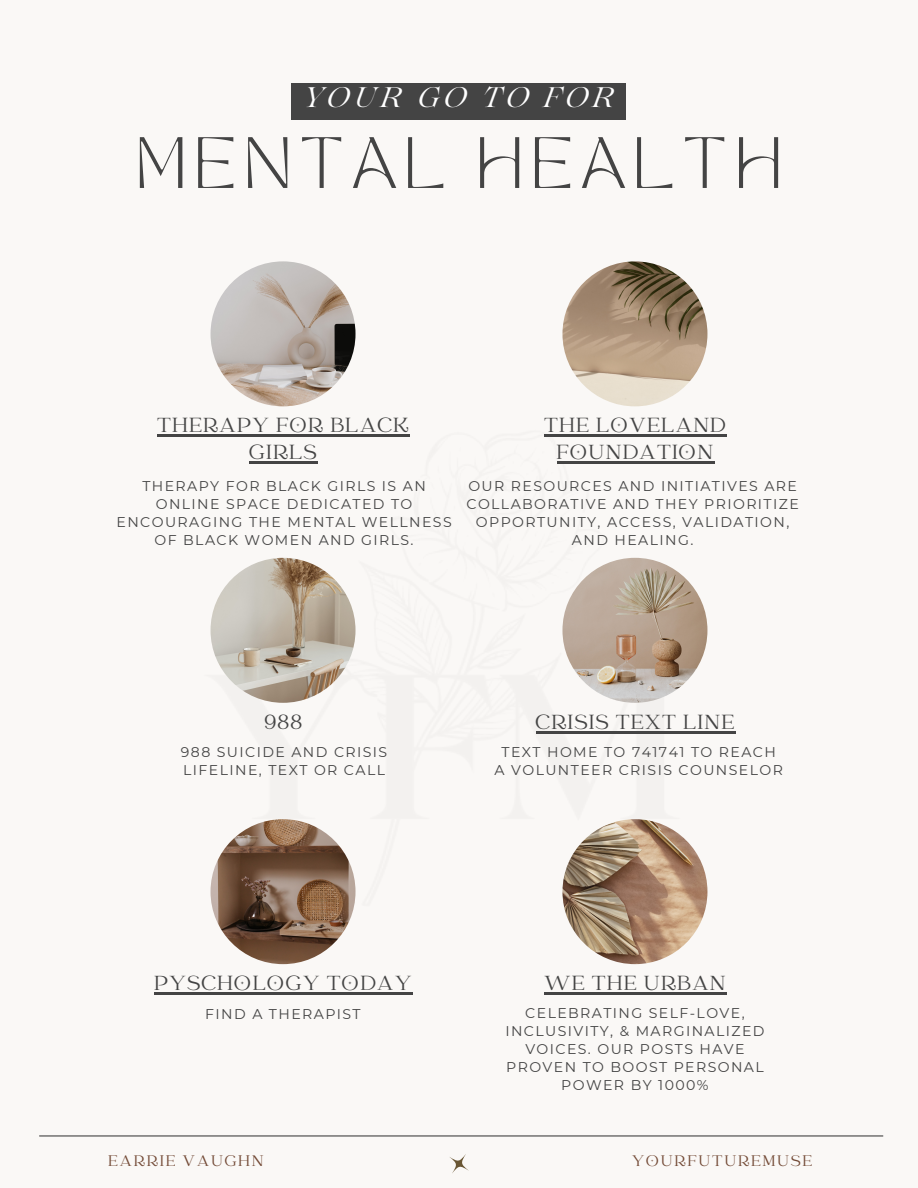
<style>
.page{position:relative;width:918px;height:1188px;background:#faf8f6}
.page>*{position:absolute;margin:0;border:0;box-sizing:border-box;transform-origin:0 0}
.t1{font:50.85px "TAN MONCHERI Regular";letter-spacing:.15em;color:#444}
.t2{font:italic 28.2px "Lovelace";letter-spacing:.15em;color:#fff}
.t3{font:22.5px/27px "Catchy Mager";letter-spacing:.05em;color:#444;text-align:center}
.t4{font:16.95px "Catchy Mager";letter-spacing:.1em;color:#724935}
.t5{font:14.1px/18px "Montserrat";letter-spacing:.1em;color:#444;text-align:center}
</style>
<div class="page">
<svg style="left:449px;top:1154px;width:20px;height:19px"></svg>
<hr style="left:40px;top:1135px;width:843px;height:2px;background:#444">
<img style="left:211px;top:261px;width:145px;height:145px;border-radius:50%">
<img style="left:211px;top:558px;width:145px;height:145px;border-radius:50%">
<img style="left:211px;top:819px;width:145px;height:145px;border-radius:50%">
<img style="left:562px;top:261px;width:145px;height:145px;border-radius:50%">
<img style="left:562px;top:558px;width:145px;height:145px;border-radius:50%">
<img style="left:562px;top:819px;width:145px;height:145px;border-radius:50%">
<div style="left:292px;top:83px;width:334px;height:36px;background:#444"></div>
<hr style="left:157px;top:435px;width:253px;height:2px;background:#444">
<hr style="left:249px;top:462px;width:69px;height:2px;background:#444">
<hr style="left:154px;top:992px;width:259px;height:3px;background:#444">
<hr style="left:544px;top:435px;width:183px;height:2px;background:#444">
<hr style="left:557px;top:462px;width:157px;height:2px;background:#444">
<hr style="left:536px;top:731px;width:199px;height:2px;background:#444">
<hr style="left:544px;top:992px;width:183px;height:3px;background:#444">
<p class="t2" style="left:303px;top:88px;width:313px">YOUR GO TO FOR</p>
<p class="t1" style="left:136px;top:136px;width:648px">MENTAL HEALTH</p>
<p class="t3" style="left:157px;top:414px;width:253px">THERAPY FOR BLACK<br>GIRLS</p>
<p class="t5" style="left:117px;top:477px;width:337px">THERAPY FOR BLACK GIRLS IS AN<br>ONLINE SPACE DEDICATED TO<br>ENCOURAGING THE MENTAL WELLNESS<br>OF BLACK WOMEN AND GIRLS.</p>
<p class="t3" style="left:544px;top:414px;width:183px">THE LOVELAND<br>FOUNDATION</p>
<p class="t5" style="left:466px;top:477px;width:334px">OUR RESOURCES AND INITIATIVES ARE<br>COLLABORATIVE AND THEY PRIORITIZE<br>OPPORTUNITY, ACCESS, VALIDATION,<br>AND HEALING.</p>
<p class="t3" style="left:264px;top:710px;width:40px">988</p>
<p class="t5" style="left:181px;top:743px;width:208px;text-align:left">988 SUICIDE AND CRISIS<br>LIFELINE, TEXT OR CALL</p>
<p class="t3" style="left:536px;top:710px;width:200px">CRISIS TEXT LINE</p>
<p class="t5" style="left:495px;top:743px;width:290px">TEXT HOME TO 741741 TO REACH<br>A VOLUNTEER CRISIS COUNSELOR</p>
<p class="t3" style="left:154px;top:971px;width:259px">PYSCHOLOGY TODAY</p>
<p class="t5" style="left:205px;top:1005px;width:157px">FIND A THERAPIST</p>
<p class="t3" style="left:544px;top:971px;width:183px">WE THE URBAN</p>
<p class="t5" style="left:505px;top:1004px;width:261px">CELEBRATING SELF-LOVE,<br>INCLUSIVITY, &amp; MARGINALIZED<br>VOICES. OUR POSTS HAVE<br>PROVEN TO BOOST PERSONAL<br>POWER BY 1000%</p>
<p class="t4" style="left:108px;top:1153px;width:157px">EARRIE VAUGHN</p>
<p class="t4" style="left:632px;top:1153px;width:182px">YOURFUTUREMUSE</p>
</div>
